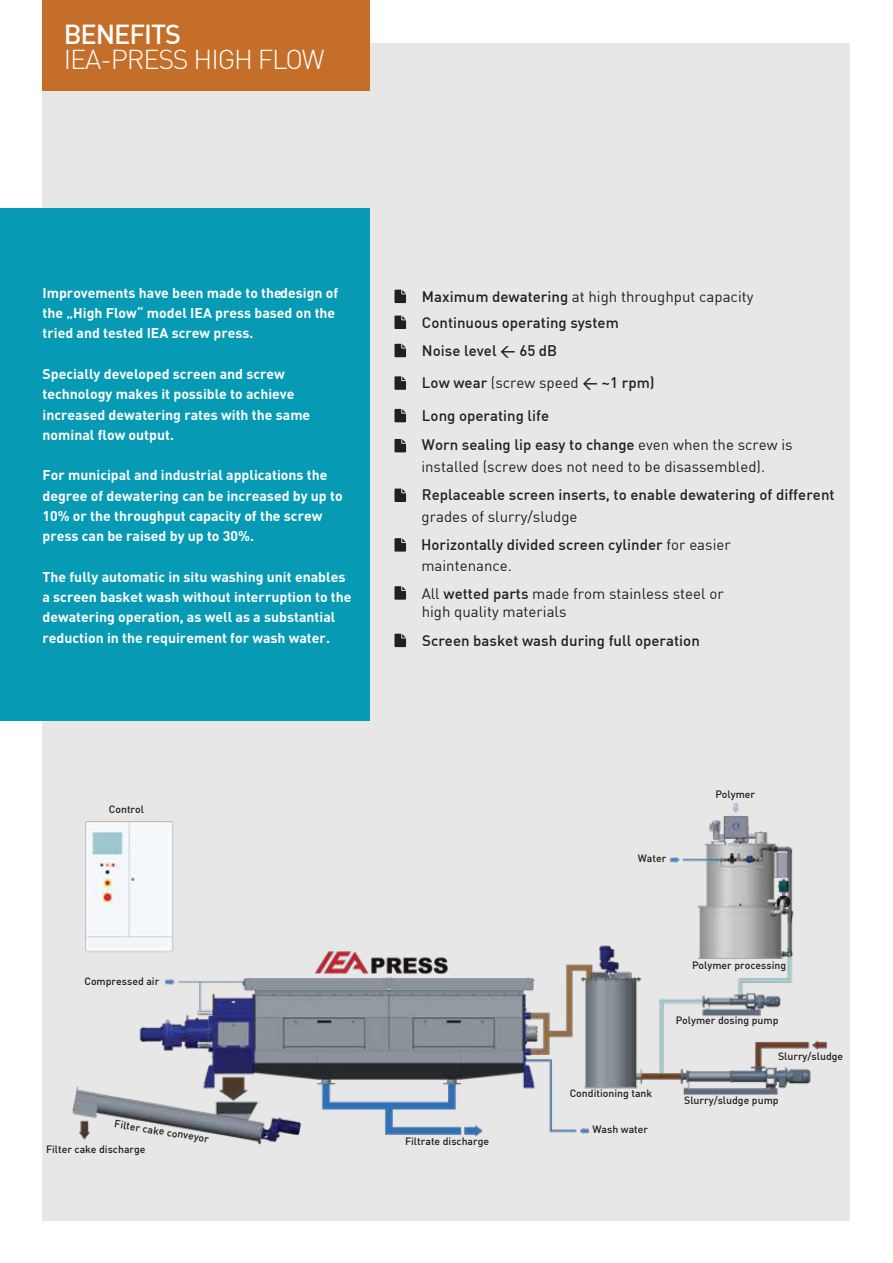
<style>
.page{position:relative;width:893px;height:1263px;background:#fff}
.page>*{position:absolute;margin:0;border:0;box-sizing:border-box;transform-origin:0 0}
.t1{font:300 27px "DIN";letter-spacing:-.04em;color:#fff}
.t2{font:500 27px "DIN";letter-spacing:-.04em;color:#fff}
.t3{font:500 15px/32.5px "DIN";color:#221f20}
.t4{font:15px/21.8px "DIN";color:#221f20}
.t5{font:700 14.1px/20.2px "DIN";color:#fff}
.t6{font:500 10.5px "DIN";color:#231f20}
.s1{font-weight:400}
.s2{font-weight:500}
</style>
<div class="page">
<div style="left:43px;top:43px;width:807px;height:1177px;background:#e7e7e8"></div>
<img style="left:42px;top:721px;width:788px;height:500px">
<div style="left:0;top:208px;width:370px;height:513px;background:#069ab4"></div>
<div style="left:43px;top:0;width:327px;height:90px;background:#c46e29"></div>
<svg style="left:394px;top:290px;width:12px;height:13px"></svg>
<svg style="left:394px;top:316px;width:12px;height:13px"></svg>
<svg style="left:394px;top:344px;width:12px;height:13px"></svg>
<svg style="left:394px;top:376px;width:12px;height:14px"></svg>
<svg style="left:394px;top:409px;width:12px;height:13px"></svg>
<svg style="left:394px;top:439px;width:12px;height:13px"></svg>
<svg style="left:394px;top:489px;width:12px;height:13px"></svg>
<svg style="left:394px;top:538px;width:12px;height:14px"></svg>
<svg style="left:394px;top:586px;width:12px;height:14px"></svg>
<svg style="left:394px;top:634px;width:12px;height:13px"></svg>
<h1 class="t2" style="left:64px;top:17px;width:119px">BENEFITS</h1>
<h1 class="t1" style="left:64px;top:43px;width:262px">IEA-PRESS HIGH FLOW</h1>
<p class="t5" style="left:43px;top:282px;width:297px">Improvements have been made to the design of the „High Flow“ model IEA press based on the tried and tested IEA screw press.</p>
<p class="t5" style="left:43px;top:363px;width:269px">Specially developed screen and screw technology makes it possible to achieve increased dewatering rates with the same nominal flow output.</p>
<p class="t5" style="left:43px;top:464px;width:302px">For municipal and industrial applications the degree of dewatering can be increased by up to 10% or the throughput capacity of the screw press can be raised by up to 30%.</p>
<p class="t5" style="left:43px;top:566px;width:310px">The fully automatic in situ washing unit enables a screen basket wash without interruption to the dewatering operation, as well as a substantial reduction in the requirement for wash water.</p>
<p class="t3" style="left:422px;top:282px;width:333px;line-height:26.4px">Maximum dewatering <span class="s1">at high throughput capacity<br></span>Continuous operating system</p>
<p class="t3" style="left:422px;top:334px;width:234px">Noise level &lt; 65 dB<br>Low wear <span class="s1">(screw speed</span> &lt; ~1 rpm)<br>Long operating life</p>
<p class="t4" style="left:421px;top:434px;width:373px"><span class="s2">Worn sealing lip easy to change</span> even when the screw is installed (screw does not need to be disassembled).</p>
<p class="t3" style="left:422px;top:478px;width:414px">Replaceable screen inserts, to enable dewatering of different</p>
<p class="t3" style="left:421px;top:502px;width:311px;line-height:27.9px"><span class="s1">grades of slurry/sludge<br></span>Horizontally divided screen cylinder <span class="s1">for easier</span></p>
<p class="t4" style="left:421px;top:555px;width:92px">maintenance.</p>
<p class="t4" style="left:422px;top:584px;width:303px;line-height:18px">All <span class="s2">wetted parts</span> made from stainless steel or high quality materials</p>
<p class="t3" style="left:422px;top:623px;width:279px">Screen basket wash during full operation</p>
<p class="t6" style="left:109px;top:802px;width:37px">Control</p>
<p class="t6" style="left:84px;top:974px;width:76px">Compressed air</p>
<p class="t6" style="left:116px;top:1117px;width:97px;rotate:9deg">Filter cake conveyor</p>
<p class="t6" style="left:46px;top:1142px;width:101px">Filter cake discharge</p>
<p class="t6" style="left:405px;top:1135px;width:86px">Filtrate discharge</p>
<p class="t6" style="left:638px;top:851px;width:30px">Water</p>
<p class="t6" style="left:715px;top:787px;width:41px">Polymer</p>
<p class="t6" style="left:570px;top:1086px;width:84px">Conditioning tank</p>
<p class="t6" style="left:592px;top:1123px;width:57px">Wash water</p>
<p class="t6" style="left:692px;top:958px;width:96px">Polymer processing</p>
<p class="t6" style="left:676px;top:1013px;width:104px">Polymer dosing pump</p>
<p class="t6" style="left:778px;top:1049px;width:67px">Slurry/sludge</p>
<p class="t6" style="left:684px;top:1094px;width:96px">Slurry/sludge pump</p>
</div>
